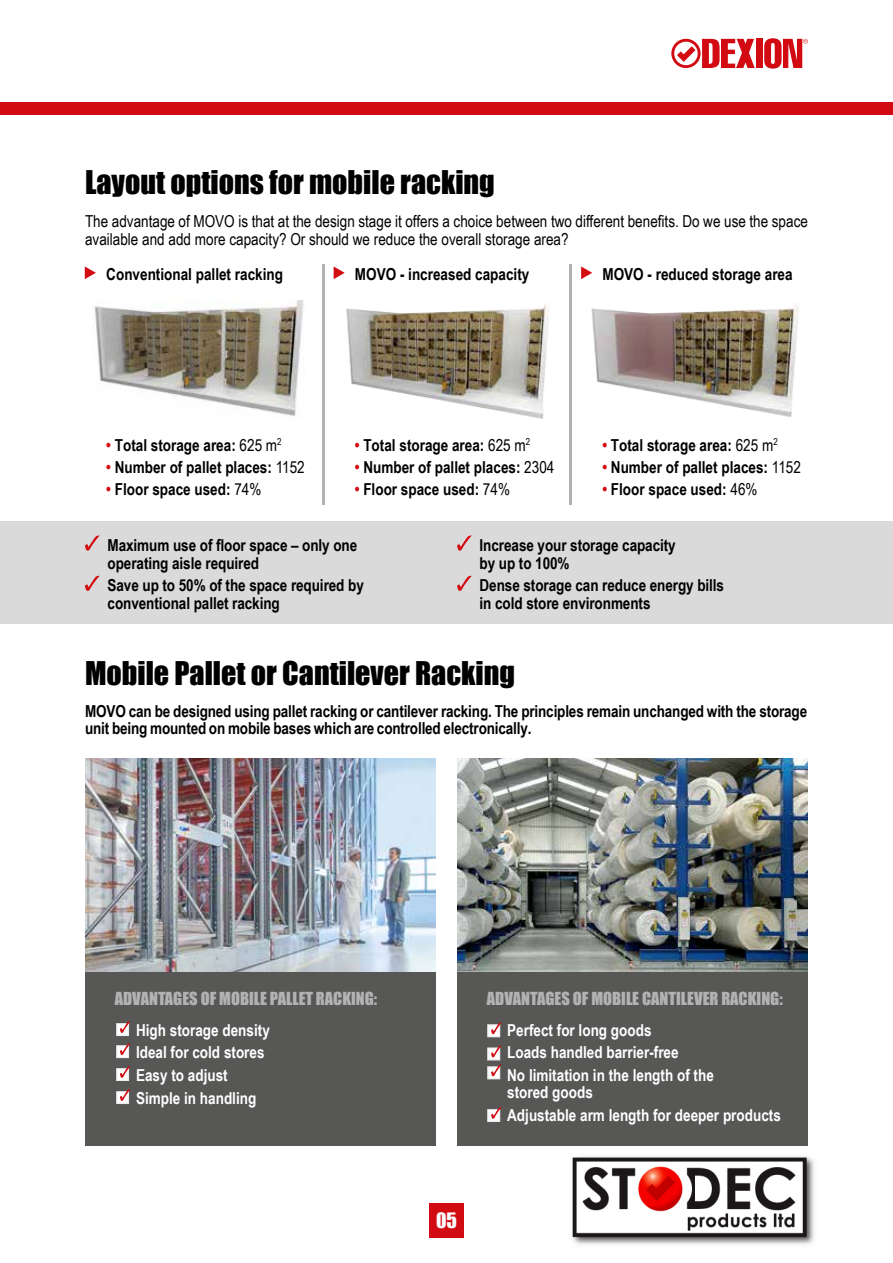
<style>
.page{position:relative;width:893px;height:1263px;background:#fff}
.page>*{position:absolute;margin:0;border:0;box-sizing:border-box;transform-origin:0 0}
.t1{font:30px "Impact";color:#000}
.t2{font:19.5px "Impact";color:#fff}
.t3{font:700 16.5px/18px "Arial Narrow";letter-spacing:-.005em;color:#000}
.t4{font:700 16.5px/23px "Arial Narrow";color:#fff}
.t5{font:16.5px/18px "Arial Narrow";color:#000}
.t6{font:16.5px "Impact";color:#b3b2b2}
.s1{color:#d20a11}
.s2{font-weight:400}
</style>
<div class="page">
<div style="left:0;top:102px;width:892px;height:13px;background:#d20a11"></div>
<div style="left:429px;top:1203px;width:34px;height:34px;background:#d20a11"></div>
<div style="left:756px;top:39px;width:6px;height:29px;background:#d20a11"></div>
<svg style="left:671px;top:39px;width:84px;height:29px"></svg>
<svg style="left:764px;top:38px;width:44px;height:30px"></svg>
<img style="left:346px;top:303px;width:203px;height:116px">
<img style="left:591px;top:302px;width:208px;height:115px">
<img style="left:93px;top:301px;width:211px;height:115px">
<div style="left:0;top:521px;width:892px;height:102px;background:#dadada"></div>
<svg style="left:85px;top:535px;width:14px;height:16px"></svg>
<svg style="left:85px;top:576px;width:14px;height:15px"></svg>
<svg style="left:457px;top:535px;width:15px;height:16px"></svg>
<svg style="left:457px;top:576px;width:15px;height:15px"></svg>
<hr style="left:322px;top:265px;width:3px;height:240px;background:#b3b2b2">
<hr style="left:569px;top:265px;width:3px;height:240px;background:#b3b2b2">
<svg style="left:85px;top:266px;width:11px;height:13px"></svg>
<svg style="left:334px;top:266px;width:11px;height:13px"></svg>
<svg style="left:581px;top:266px;width:11px;height:13px"></svg>
<div style="left:85px;top:972px;width:351px;height:174px;background:#575756"></div>
<div style="left:457px;top:972px;width:351px;height:174px;background:#575756"></div>
<img style="left:85px;top:758px;width:351px;height:214px">
<div style="left:115px;top:1020px;width:16px;height:17px;background:#000;opacity:.5"></div>
<svg style="left:120px;top:1021px;width:10px;height:12px"></svg>
<div style="left:115px;top:1043px;width:16px;height:16px;background:#000;opacity:.5"></div>
<svg style="left:120px;top:1043px;width:10px;height:12px"></svg>
<div style="left:115px;top:1065px;width:16px;height:17px;background:#000;opacity:.5"></div>
<svg style="left:120px;top:1066px;width:10px;height:12px"></svg>
<div style="left:115px;top:1088px;width:16px;height:17px;background:#000;opacity:.5"></div>
<svg style="left:120px;top:1089px;width:10px;height:12px"></svg>
<img style="left:457px;top:758px;width:351px;height:214px">
<div style="left:486px;top:1022px;width:16px;height:16px;background:#000;opacity:.5"></div>
<svg style="left:491px;top:1022px;width:11px;height:12px"></svg>
<div style="left:486px;top:1045px;width:16px;height:16px;background:#000;opacity:.5"></div>
<svg style="left:491px;top:1045px;width:11px;height:12px"></svg>
<div style="left:486px;top:1064px;width:16px;height:16px;background:#000;opacity:.5"></div>
<svg style="left:491px;top:1064px;width:11px;height:12px"></svg>
<div style="left:486px;top:1106px;width:16px;height:17px;background:#000;opacity:.5"></div>
<svg style="left:491px;top:1107px;width:11px;height:12px"></svg>
<img style="left:572px;top:1156px;width:242px;height:89px">
<h1 class="t1" style="left:85px;top:164px;width:411px">Layout options for mobile racking</h1>
<p class="t5" style="left:85px;top:212px;width:724px">The advantage of MOVO is that at the design stage it offers a choice between two different benefits. Do we use the space available and add more capacity? Or should we reduce the overall storage area?</p>
<p class="t3" style="left:106px;top:265px;width:178px">Conventional pallet racking</p>
<p class="t3" style="left:355px;top:265px;width:176px">MOVO - increased capacity</p>
<p class="t3" style="left:602px;top:265px;width:192px">MOVO - reduced storage area</p>
<p class="t3" style="left:106px;top:436px;width:177px"><span class="s1">•</span> Total storage area: <span class="s2">625 m</span><sup>2</sup></p>
<p class="t3" style="left:106px;top:458px;width:200px"><span class="s1">•</span> Number of pallet places: <span class="s2">1152</span></p>
<p class="t3" style="left:106px;top:480px;width:157px"><span class="s1">•</span> Floor space used: <span class="s2">74%</span></p>
<p class="t3" style="left:355px;top:436px;width:177px"><span class="s1">•</span> Total storage area: <span class="s2">625 m</span><sup>2</sup></p>
<p class="t3" style="left:355px;top:458px;width:201px"><span class="s1">•</span> Number of pallet places: <span class="s2">2304</span></p>
<p class="t3" style="left:355px;top:480px;width:157px"><span class="s1">•</span> Floor space used: <span class="s2">74%</span></p>
<p class="t3" style="left:602px;top:436px;width:177px"><span class="s1">•</span> Total storage area: <span class="s2">625 m</span><sup>2</sup></p>
<p class="t3" style="left:602px;top:458px;width:200px"><span class="s1">•</span> Number of pallet places: <span class="s2">1152</span></p>
<p class="t3" style="left:602px;top:480px;width:157px"><span class="s1">•</span> Floor space used: <span class="s2">46%</span></p>
<p class="t3" style="left:108px;top:536px;width:251px">Maximum use of floor space – only one operating aisle required</p>
<p class="t3" style="left:108px;top:576px;width:258px">Save up to 50% of the space required by conventional pallet racking</p>
<p class="t3" style="left:480px;top:536px;width:198px">Increase your storage capacity by up to 100%</p>
<p class="t3" style="left:480px;top:576px;width:246px">Dense storage can reduce energy bills in cold store environments</p>
<h1 class="t1" style="left:85px;top:654px;width:431px">Mobile Pallet or Cantilever Racking</h1>
<p class="t3" style="left:85px;top:703px;width:724px;line-height:16.5px">MOVO can be designed using pallet racking or cantilever racking. The principles remain unchanged with the storage unit being mounted on mobile bases which are controlled electronically.</p>
<p class="t6" style="left:115px;top:988px;width:264px">ADVANTAGES OF MOBILE PALLET RACKING:</p>
<p class="t4" style="left:136px;top:1018px;width:135px">High storage density<br>Ideal for cold stores<br>Easy to adjust<br>Simple in handling</p>
<p class="t6" style="left:487px;top:988px;width:297px">ADVANTAGES OF MOBILE CANTILEVER RACKING:</p>
<p class="t4" style="left:507px;top:1018px;width:208px">Perfect for long goods<br>Loads handled barrier-free<br>No limitation in the length of the</p>
<p class="t4" style="left:507px;top:1080px;width:275px">stored goods<br>Adjustable arm length for deeper products</p>
<p class="t2" style="left:436px;top:1208px;width:22px">05</p>
</div>
